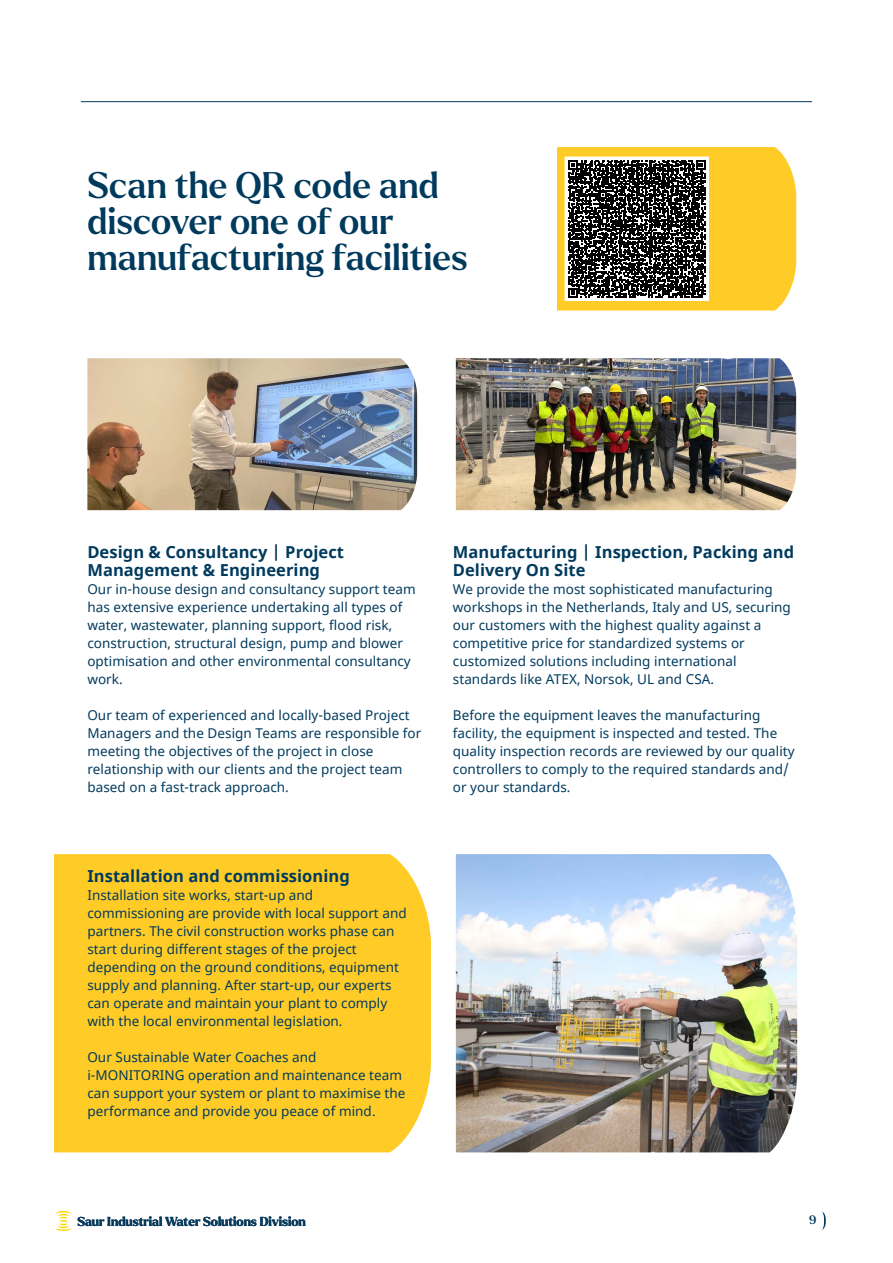
<style>
.page{position:relative;width:893px;height:1263px;background:#fff}
.page>*{position:absolute;margin:0;border:0;box-sizing:border-box;transform-origin:0 0}
.t1{font:500 36px/36px "Larken";color:#003a5d}
.t2{font:700 16.5px/18px "Noto Sans";letter-spacing:.005em;color:#003a5d}
.t3{font:13.5px/18px "Noto Sans";letter-spacing:.005em;color:#003a5d}
.t4{font:700 12.6px "Larken";color:#093b5c}
.t5{font:500 12px "Larken";color:#003a5d}
</style>
<div class="page">
<div style="left:54px;top:854px;width:377px;height:298px;background:#ffcb27"></div>
<hr style="left:81px;top:101px;width:731px;height:1px;background:#003a5d">
<svg style="left:557px;top:147px;width:239px;height:163px"></svg>
<div style="left:557px;top:149px;width:159px;height:159px;border:8px solid #ffcb27"></div>
<img style="left:87px;top:358px;width:330px;height:152px">
<img style="left:456px;top:358px;width:340px;height:152px">
<img style="left:456px;top:854px;width:341px;height:298px">
<svg style="left:822px;top:1211px;width:4px;height:19px"></svg>
<svg style="left:55px;top:1211px;width:17px;height:20px"></svg>
<h1 class="t1" style="left:87px;top:167px;width:382px">Scan the QR code and discover one of our manufacturing facilities</h1>
<p class="t2" style="left:87px;top:543px;width:258px">Design &amp; Consultancy | Project<br>Management &amp; Engineering</p>
<p class="t3" style="left:87px;top:581px;width:330px">Our in-house design and consultancy support team has extensive experience undertaking all types of water, wastewater, planning support, flood risk, construction, structural design, pump and blower optimisation and other environmental consultancy work.</p>
<p class="t3" style="left:87px;top:707px;width:335px">Our team of experienced and locally-based Project Managers and the Design Teams are responsible for meeting the objectives of the project in close relationship with our clients and the project team based on a fast-track approach.</p>
<p class="t2" style="left:87px;top:867px;width:264px">Installation and commissioning</p>
<p class="t3" style="left:87px;top:887px;width:321px">Installation site works, start-up and commissioning are provide with local support and partners. The civil construction works phase can start during different stages of the project depending on the ground conditions, equipment supply and planning. After start-up, our experts can operate and maintain your plant to comply with the local environmental legislation.</p>
<p class="t3" style="left:87px;top:1049px;width:320px">Our Sustainable Water Coaches and i-MONITORING operation and maintenance team can support your system or plant to maximise the performance and provide you peace of mind.</p>
<p class="t2" style="left:453px;top:543px;width:343px">Manufacturing | Inspection, Packing and<br>Delivery On Site</p>
<p class="t3" style="left:453px;top:581px;width:339px">We provide the most sophisticated manufacturing workshops in the Netherlands, Italy and US, securing our customers with the highest quality against a competitive price for standardized systems or customized solutions including international standards like ATEX, Norsok, UL and CSA.</p>
<p class="t3" style="left:453px;top:707px;width:343px">Before the equipment leaves the manufacturing facility, the equipment is inspected and tested. The quality inspection records are reviewed by our quality controllers to comply to the required standards and/ or your standards.</p>
<p class="t4" style="left:77px;top:1213px;width:230px">Saur Industrial Water Solutions Division</p>
<p class="t5" style="left:809px;top:1212px;width:9px">9</p>
</div>
